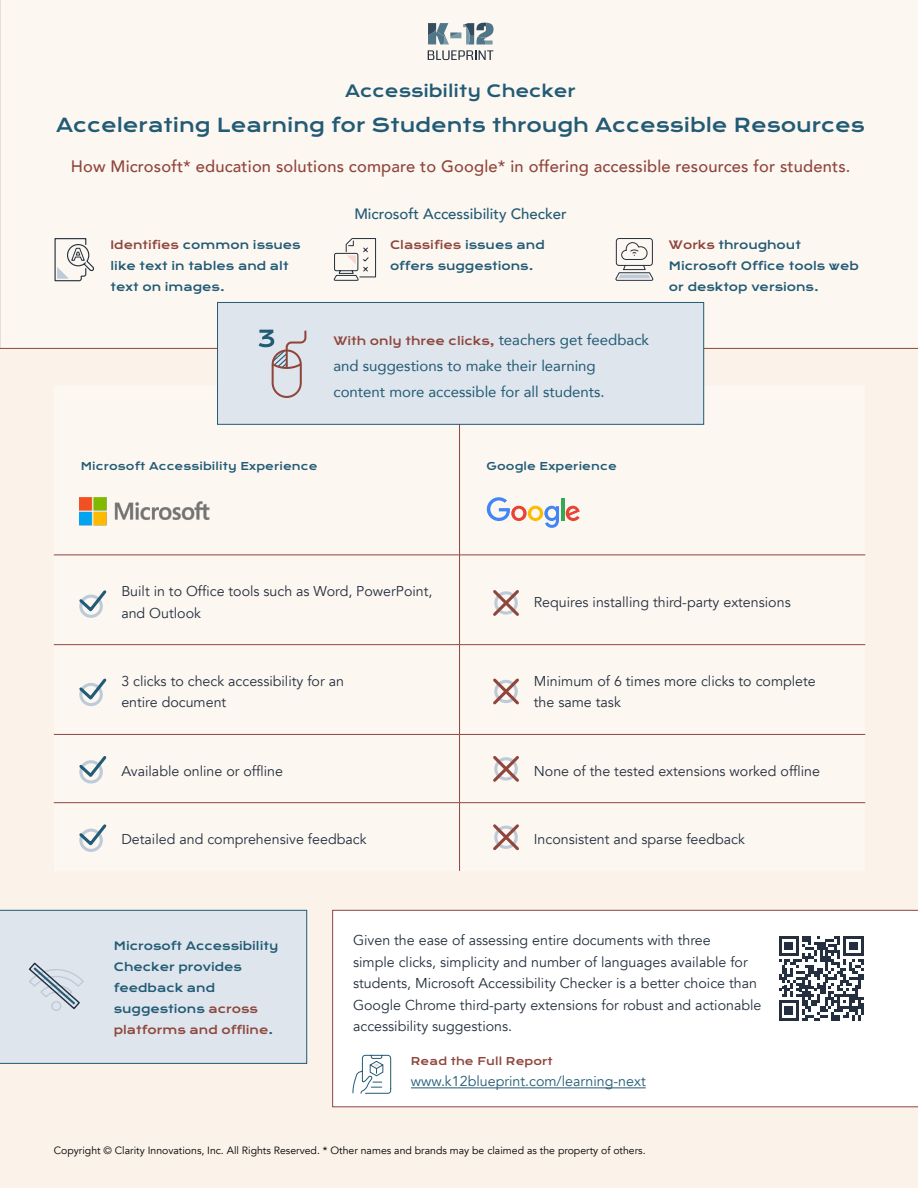
<style>
.page{position:relative;width:918px;height:1188px;background:#fbefe4}
.page>*{position:absolute;margin:0;border:0;box-sizing:border-box;transform-origin:0 0}
.t1{font:18.75px "Krona One";color:#225b75}
.t2{font:500 16.5px "Avenir";letter-spacing:.01em;color:#8e463d}
.t3{font:16.5px "Krona One";color:#225b75}
.t4{font:15px/26.2px "Avenir";color:#225b75}
.t5{font:500 15px "Avenir";color:#225b75}
.t6{font:14.25px/21.6px "Avenir";color:#24303f}
.t7{font:14.25px "Avenir";color:#225b75}
.t8{font:11.25px/21px "Krona One";color:#225b75}
.t9{font:11.25px "Krona One";color:#8e463d}
.t10{font:10.5px "Avenir";color:#000}
.t11{font:10.5px "Krona One";letter-spacing:.01em;color:#225b75}
.t12{font:10.5px "Krona One";letter-spacing:.01em;color:#8e463d}
.s1{color:#8e463d}
.s2{font-family:"Avenir";font-size:15px;color:#225b75}
</style>
<div class="page">
<div style="left:54px;top:386px;width:811px;height:485px;background:#fdf7f1"></div>
<hr style="left:459px;top:386px;width:1px;height:169px;background:#8e463d">
<hr style="left:54px;top:555px;width:406px;height:1px;background:#8e463d">
<hr style="left:460px;top:555px;width:405px;height:1px;background:#8e463d">
<hr style="left:459px;top:555px;width:1px;height:89px;background:#8e463d">
<hr style="left:54px;top:644px;width:406px;height:1px;background:#8e463d">
<hr style="left:460px;top:644px;width:405px;height:1px;background:#8e463d">
<hr style="left:459px;top:645px;width:1px;height:89px;background:#8e463d">
<hr style="left:54px;top:734px;width:406px;height:1px;background:#8e463d">
<hr style="left:460px;top:734px;width:405px;height:1px;background:#8e463d">
<hr style="left:459px;top:735px;width:1px;height:67px;background:#8e463d">
<hr style="left:54px;top:802px;width:406px;height:1px;background:#8e463d">
<hr style="left:460px;top:802px;width:405px;height:1px;background:#8e463d">
<hr style="left:459px;top:803px;width:1px;height:68px;background:#8e463d">
<div style="left:0;top:0;width:918px;height:349px;background:#fdf7f1"></div>
<img style="left:79px;top:497px;width:136px;height:28px">
<hr style="left:561px;top:498px;width:3px;height:23px;background:#34a853">
<svg style="left:566px;top:506px;width:14px;height:15px"></svg>
<svg style="left:487px;top:497px;width:72px;height:31px"></svg>
<div style="left:79px;top:829px;width:24px;height:23px;border:3px solid #bdcbd9;border-radius:50%"></div>
<svg style="left:76px;top:822px;width:33px;height:26px"></svg>
<div style="left:79px;top:760px;width:24px;height:24px;border:3px solid #bdcbd9;border-radius:50%"></div>
<svg style="left:76px;top:753px;width:33px;height:27px"></svg>
<div style="left:79px;top:683px;width:24px;height:23px;border:3px solid #bdcbd9;border-radius:50%"></div>
<svg style="left:76px;top:676px;width:33px;height:27px"></svg>
<div style="left:79px;top:595px;width:24px;height:23px;border:3px solid #bdcbd9;border-radius:50%"></div>
<svg style="left:76px;top:587px;width:33px;height:27px"></svg>
<svg style="left:490px;top:587px;width:32px;height:32px"></svg>
<svg style="left:490px;top:676px;width:32px;height:31px"></svg>
<svg style="left:490px;top:753px;width:32px;height:32px"></svg>
<svg style="left:490px;top:821px;width:32px;height:32px"></svg>
<div style="left:218px;top:302px;width:486px;height:122px;background:#dee5ec"></div>
<div style="left:217px;top:302px;width:487px;height:123px;border:1px solid #225b75"></div>
<svg style="left:258px;top:330px;width:48px;height:68px"></svg>
<svg style="left:615px;top:238px;width:39px;height:43px"></svg>
<svg style="left:334px;top:238px;width:42px;height:43px"></svg>
<svg style="left:54px;top:238px;width:41px;height:43px"></svg>
<div style="left:0;top:910px;width:307px;height:154px;background:#dee5ec"></div>
<svg style="left:27px;top:961px;width:58px;height:51px"></svg>
<div style="left:332px;top:910px;width:586px;height:197px;background:#fff"></div>
<svg style="left:352px;top:1055px;width:39px;height:39px"></svg>
<svg style="left:779px;top:936px;width:85px;height:85px"></svg>
<svg style="left:428px;top:23px;width:66px;height:37px"></svg>
<p class="t3" style="left:345px;top:80px;width:232px">Accessibility Checker</p>
<h1 class="t1" style="left:56px;top:113px;width:810px">Accelerating Learning for Students through Accessible Resources</h1>
<p class="t2" style="left:71px;top:152px;width:781px">How Microsoft* education solutions compare to Google* in offering accessible resources for students.</p>
<p class="t5" style="left:354px;top:201px;width:214px">Microsoft Accessibility Checker</p>
<p class="t8" style="left:111px;top:235px;width:192px"><span class="s1">Identifies</span> common issues like text in tables and alt text on images.</p>
<p class="t8" style="left:390px;top:235px;width:156px"><span class="s1">Classifies</span> issues and offers suggestions.</p>
<p class="t8" style="left:669px;top:235px;width:191px"><span class="s1">Works</span> throughout<br>Microsoft Office tools web or desktop versions.</p>
<p class="t9" style="left:333px;top:334px;width:317px">With only three clicks, <span class="s2">teachers get feedback</span></p>
<p class="t4" style="left:333px;top:352px;width:273px">and suggestions to make their learning content more accessible for all students.</p>
<p class="t11" style="left:81px;top:460px;width:238px">Microsoft Accessibility Experience</p>
<p class="t11" style="left:487px;top:460px;width:132px">Google Experience</p>
<p class="t6" style="left:121px;top:581px;width:313px">Built in to Office tools such as Word, PowerPoint, and Outlook</p>
<p class="t6" style="left:534px;top:591px;width:258px">Requires installing third-party extensions</p>
<p class="t6" style="left:121px;top:670px;width:224px">3 clicks to check accessibility for an entire document</p>
<p class="t6" style="left:534px;top:670px;width:284px">Minimum of 6 times more clicks to complete the same task</p>
<p class="t6" style="left:121px;top:760px;width:163px">Available online or offline</p>
<p class="t6" style="left:534px;top:760px;width:288px">None of the tested extensions worked offline</p>
<p class="t6" style="left:121px;top:828px;width:247px">Detailed and comprehensive feedback</p>
<p class="t6" style="left:534px;top:828px;width:213px">Inconsistent and sparse feedback</p>
<p class="t8" style="left:114px;top:936px;width:166px">Microsoft Accessibility<br>Checker provides feedback and suggestions <span class="s1">across platforms and offline</span>.</p>
<p class="t6" style="left:353px;top:930px;width:410px">Given the ease of assessing entire documents with three<br>simple clicks, simplicity and number of languages available for students, Microsoft Accessibility Checker is a better choice than Google Chrome third-party extensions for robust and actionable accessibility suggestions.</p>
<p class="t12" style="left:411px;top:1054px;width:143px">Read the Full Report</p>
<p class="t7" style="left:411px;top:1073px;width:236px">www.k12blueprint.com/learning-next</p>
<p class="t10" style="left:54px;top:1144px;width:593px">Copyright © Clarity Innovations, Inc. All Rights Reserved. * Other names and brands may be claimed as the property of others.</p>
</div>
